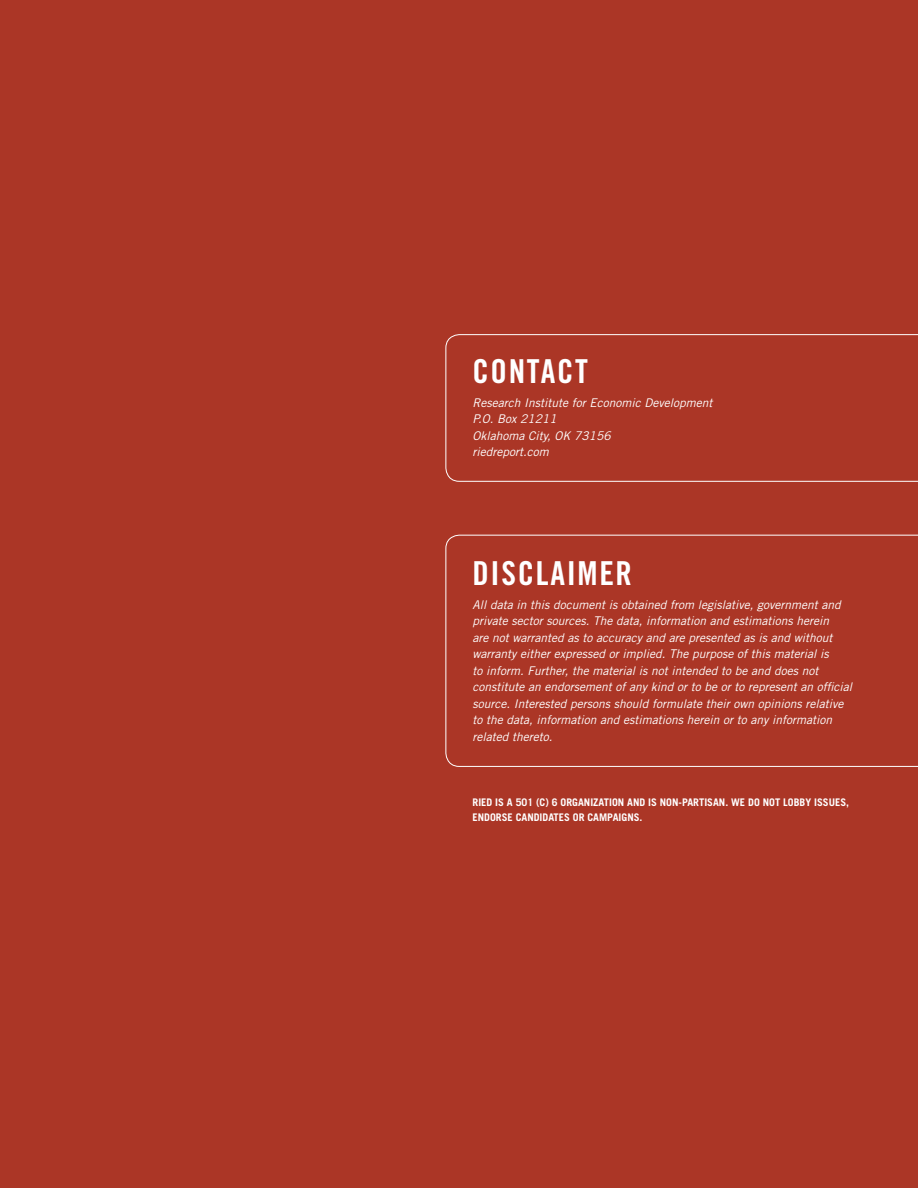
<style>
.page{position:relative;width:918px;height:1188px;background:#ab3626}
.page>*{position:absolute;margin:0;border:0;box-sizing:border-box;transform-origin:0 0}
.t1{font:33px "Trade Gothic LT Std Bd Cn 20";letter-spacing:.05em;color:#fff}
.t2{font:italic 12px/16.5px "Trade Gothic LT Std";color:#fff}
.t3{font:700 10.5px/15px "Trade Gothic LT Std";color:#fff}
</style>
<div class="page">
<svg style="left:446px;top:334px;width:472px;height:148px"></svg>
<svg style="left:446px;top:535px;width:472px;height:232px"></svg>
<h1 class="t1" style="left:472px;top:352px;width:117px">CONTACT</h1>
<p class="t2" style="left:472px;top:394px;width:241px">Research Institute for Economic Development<br>P.O. Box 21211<br>Oklahoma City, OK 73156<br>riedreport.com</p>
<h1 class="t1" style="left:472px;top:554px;width:161px">DISCLAIMER</h1>
<p class="t2" style="left:472px;top:596px;width:381px">All data in this document is obtained from legislative, government and private sector sources. The data, information and estimations herein<br>are not warranted as to accuracy and are presented as is and without warranty either expressed or implied. The purpose of this material is<br>to inform. Further, the material is not intended to be and does not constitute an endorsement of any kind or to be or to represent an official source. Interested persons should formulate their own opinions relative to the data, information and estimations herein or to any information related thereto.</p>
<p class="t3" style="left:472px;top:795px;width:378px">RIED IS A 501 (C) 6 ORGANIZATION AND IS NON-PARTISAN. WE DO NOT LOBBY ISSUES,<br>ENDORSE CANDIDATES OR CAMPAIGNS.</p>
</div>
